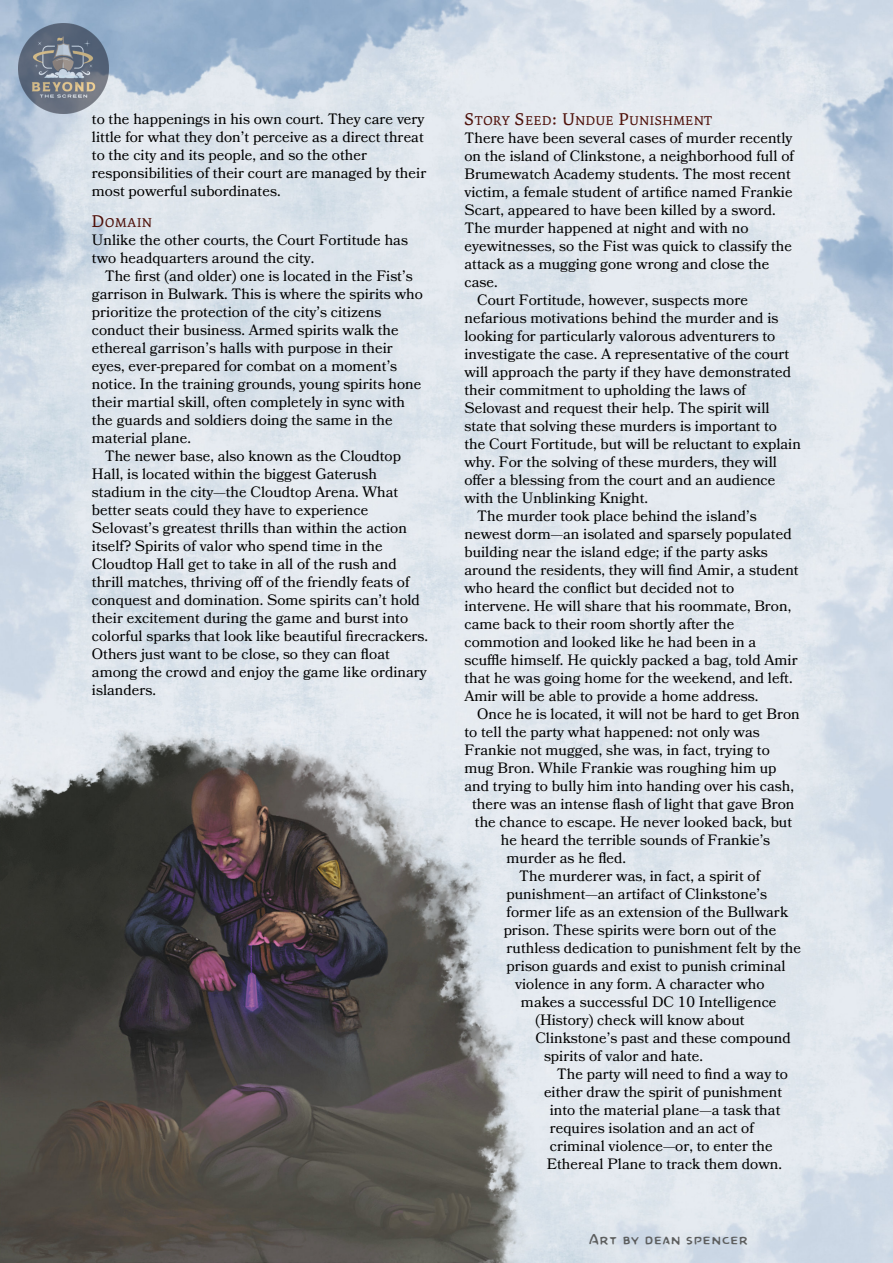
<style>
.page{position:relative;width:893px;height:1263px;background:#fff}
.page>*{position:absolute;margin:0;border:0;box-sizing:border-box;transform-origin:0 0}
.t1{font:18px "Dai Vernon Misdirect";color:#5c5d5d}
.t2{font:15px/18px "Bookmania";color:#000}
.t3{font:13.65px "Dolly Pro Regular Small Caps";letter-spacing:.05em;color:#4e1009}
.s1{font-size:18px}
</style>
<div class="page">
<img style="left:0;top:0;width:893px;height:1263px">
<img style="left:0;top:725px;width:537px;height:538px">
<img style="left:19px;top:23px;width:90px;height:90px">
<p class="t2" style="left:92px;top:111px;width:336px">to the happenings in his own court. They care very little for what they don’t perceive as a direct threat to the city and its people, and so the other responsibilities of their court are managed by their most powerful subordinates.</p>
<p class="t3" style="left:92px;top:217px;width:61px"><span class="s1">D</span>OMAIN</p>
<p class="t2" style="left:92px;top:232px;width:318px">Unlike the other courts, the Court Fortitude has two headquarters around the city.</p>
<p class="t2" style="left:92px;top:268px;width:332px;text-indent:13px">The first (and older) one is located in the Fist’s garrison in Bulwark. This is where the spirits who prioritize the protection of the city’s citizens conduct their business. Armed spirits walk the ethereal garrison’s halls with purpose in their eyes, ever-prepared for combat on a moment’s notice. In the training grounds, young spirits hone their martial skill, often completely in sync with the guards and soldiers doing the same in the material plane.</p>
<p class="t2" style="left:92px;top:448px;width:338px;text-indent:13px">The newer base, also known as the Cloudtop Hall, is located within the biggest Gaterush stadium in the city—the Cloudtop Arena. What better seats could they have to experience Selovast’s greatest thrills than within the action itself? Spirits of valor who spend time in the Cloudtop Hall get to take in all of the rush and thrill matches, thriving off of the friendly feats of conquest and domination. Some spirits can’t hold their excitement during the game and burst into colorful sparks that look like beautiful firecrackers.<br>Others just want to be close, so they can float among the crowd and enjoy the game like ordinary islanders.</p>
<p class="t3" style="left:464px;top:115px;width:249px"><span class="s1">S</span>TORY <span class="s1">S</span>EED<span class="s1">: U</span>NDUE <span class="s1">P</span>UNISHMENT</p>
<p class="t2" style="left:464px;top:130px;width:329px">There have been several cases of murder recently</p>
<p class="t2" style="left:464px;top:148px;width:331px">on the island of Clinkstone, a neighborhood full of</p>
<p class="t2" style="left:464px;top:166px;width:328px">Brumewatch Academy students. The most recent</p>
<p class="t2" style="left:464px;top:184px;width:330px">victim, a female student of artifice named Frankie</p>
<p class="t2" style="left:464px;top:202px;width:313px">Scart, appeared to have been killed by a sword.</p>
<p class="t2" style="left:464px;top:220px;width:286px">The murder happened at night and with no</p>
<p class="t2" style="left:464px;top:238px;width:329px">eyewitnesses, so the Fist was quick to classify the</p>
<p class="t2" style="left:464px;top:256px;width:306px">attack as a mugging gone wrong and close the</p>
<p class="t2" style="left:464px;top:274px;width:35px">case.</p>
<p class="t2" style="left:477px;top:292px;width:272px">Court Fortitude, however, suspects more</p>
<p class="t2" style="left:464px;top:310px;width:316px">nefarious motivations behind the murder and is</p>
<p class="t2" style="left:464px;top:328px;width:312px">looking for particularly valorous adventurers to</p>
<p class="t2" style="left:464px;top:346px;width:326px">investigate the case. A representative of the court</p>
<p class="t2" style="left:464px;top:364px;width:328px">will approach the party if they have demonstrated</p>
<p class="t2" style="left:464px;top:382px;width:283px">their commitment to upholding the laws of</p>
<p class="t2" style="left:464px;top:400px;width:307px">Selovast and request their help. The spirit will</p>
<p class="t2" style="left:464px;top:418px;width:314px">state that solving these murders is important to</p>
<p class="t2" style="left:464px;top:436px;width:338px">the Court Fortitude, but will be reluctant to explain</p>
<p class="t2" style="left:464px;top:454px;width:314px">why. For the solving of these murders, they will</p>
<p class="t2" style="left:464px;top:472px;width:312px">offer a blessing from the court and an audience</p>
<p class="t2" style="left:464px;top:490px;width:185px">with the Unblinking Knight.</p>
<p class="t2" style="left:477px;top:508px;width:281px">The murder took place behind the island’s</p>
<p class="t2" style="left:464px;top:526px;width:329px">newest dorm—an isolated and sparsely populated</p>
<p class="t2" style="left:464px;top:544px;width:305px">building near the island edge; if the party asks</p>
<p class="t2" style="left:464px;top:562px;width:336px">around the residents, they will find Amir, a student</p>
<p class="t2" style="left:464px;top:580px;width:271px">who heard the conflict but decided not to</p>
<p class="t2" style="left:464px;top:598px;width:328px">intervene. He will share that his roommate, Bron,</p>
<p class="t2" style="left:464px;top:616px;width:271px">came back to their room shortly after the</p>
<p class="t2" style="left:464px;top:634px;width:293px">commotion and looked like he had been in a</p>
<p class="t2" style="left:464px;top:652px;width:335px">scuffle himself. He quickly packed a bag, told Amir</p>
<p class="t2" style="left:464px;top:670px;width:330px">that he was going home for the weekend, and left.</p>
<p class="t2" style="left:464px;top:688px;width:295px">Amir will be able to provide a home address.</p>
<p class="t2" style="left:477px;top:706px;width:324px">Once he is located, it will not be hard to get Bron</p>
<p class="t2" style="left:464px;top:724px;width:297px">to tell the party what happened: not only was</p>
<p class="t2" style="left:464px;top:742px;width:307px">Frankie not mugged, she was, in fact, trying to</p>
<p class="t2" style="left:464px;top:760px;width:314px">mug Bron. While Frankie was roughing him up</p>
<p class="t2" style="left:464px;top:778px;width:331px">and trying to bully him into handing over his cash,</p>
<p class="t2" style="left:472px;top:796px;width:324px">there was an intense flash of light that gave Bron</p>
<p class="t2" style="left:475px;top:814px;width:319px">the chance to escape. He never looked back, but</p>
<p class="t2" style="left:501px;top:832px;width:271px">he heard the terrible sounds of Frankie’s</p>
<p class="t2" style="left:507px;top:850px;width:121px">murder as he fled.</p>
<p class="t2" style="left:519px;top:868px;width:242px">The murderer was, in fact, a spirit of</p>
<p class="t2" style="left:507px;top:886px;width:262px">punishment—an artifact of Clinkstone’s</p>
<p class="t2" style="left:507px;top:904px;width:283px">former life as an extension of the Bullwark</p>
<p class="t2" style="left:504px;top:922px;width:274px">prison. These spirits were born out of the</p>
<p class="t2" style="left:507px;top:940px;width:296px">ruthless dedication to punishment felt by the</p>
<p class="t2" style="left:507px;top:958px;width:281px">prison guards and exist to punish criminal</p>
<p class="t2" style="left:515px;top:976px;width:251px">violence in any form. A character who</p>
<p class="t2" style="left:521px;top:994px;width:257px">makes a successful DC 10 Intelligence</p>
<p class="t2" style="left:535px;top:1012px;width:211px">(History) check will know about</p>
<p class="t2" style="left:535px;top:1030px;width:257px">Clinkstone’s past and these compound</p>
<p class="t2" style="left:544px;top:1048px;width:161px">spirits of valor and hate.</p>
<p class="t2" style="left:557px;top:1066px;width:233px">The party will need to find a way to</p>
<p class="t2" style="left:544px;top:1084px;width:240px">either draw the spirit of punishment</p>
<p class="t2" style="left:550px;top:1102px;width:232px">into the material plane—a task that</p>
<p class="t2" style="left:550px;top:1120px;width:206px">requires isolation and an act of</p>
<p class="t2" style="left:550px;top:1138px;width:225px">criminal violence—or, to enter the</p>
<p class="t2" style="left:547px;top:1156px;width:237px">Ethereal Plane to track them down.</p>
<p class="t1" style="left:588px;top:1228px;width:161px">Art by dean spencer</p>
</div>
